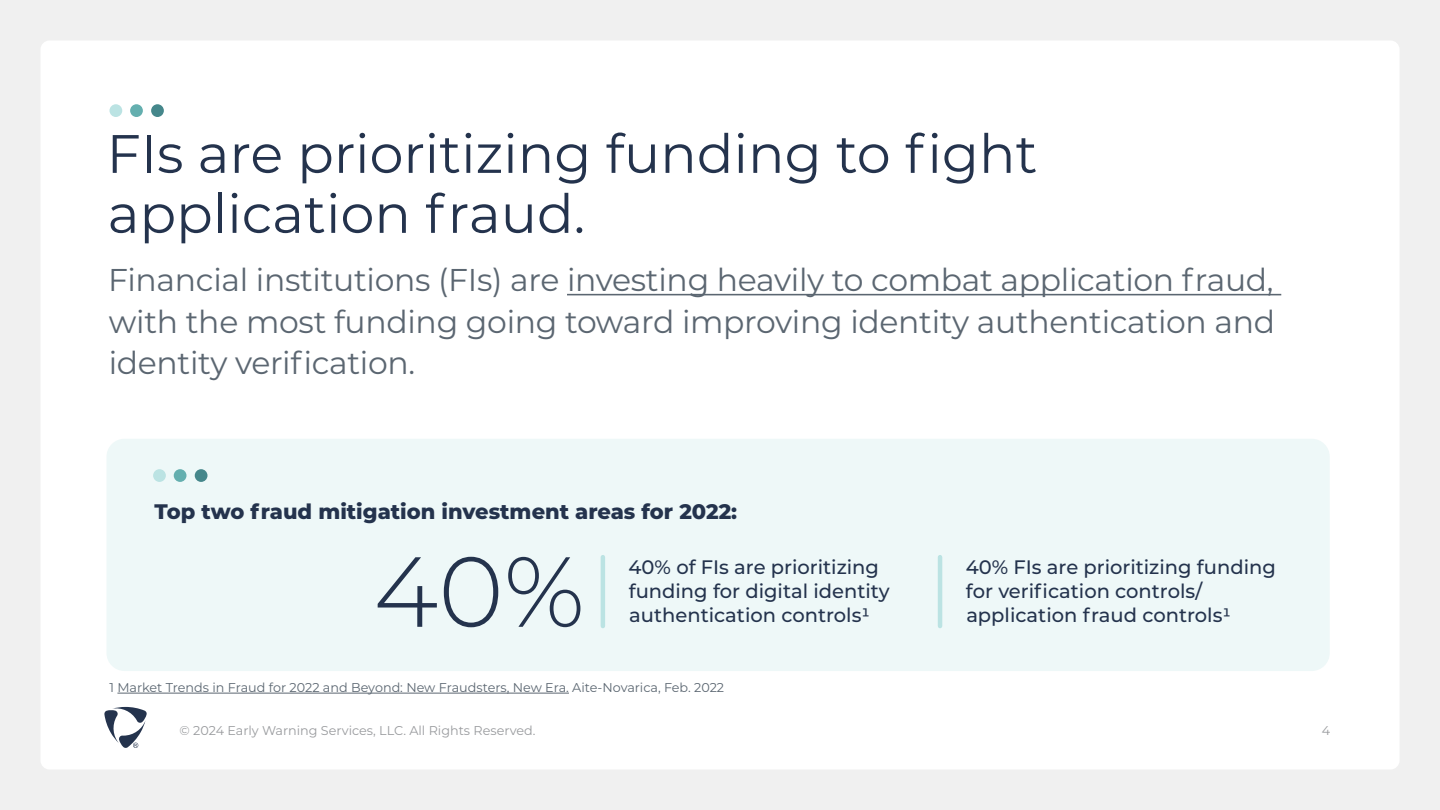
<style>
.page{position:relative;width:1440px;height:810px;background:#f0f0f0}
.page>*{position:absolute;margin:0;border:0;box-sizing:border-box;transform-origin:0 0}
.t1{font:300 99.38px "Montserrat";color:#24334d}
.t2{font:54px/60px "Montserrat";color:#24334d}
.t3{font:31.5px/41.2px "Montserrat";letter-spacing:-.01em;color:#5b6671;text-align:justify}
.t4{font:800 21px "Montserrat";color:#24334d}
.t5{font:500 19.5px/24px "Montserrat";color:#24334d}
.t6{font:12.75px "Montserrat";color:#5b6671}
.t7{font:12.75px "Montserrat";color:#999b9e}
</style>
<div class="page">
<div style="left:40px;top:40px;width:1360px;height:730px;background:#fff;border-radius:9px"></div>
<div style="left:110px;top:104px;width:12px;height:13px;background:#bbe3e3;border-radius:50%"></div>
<div style="left:130px;top:104px;width:13px;height:13px;background:#64afaf;border-radius:50%"></div>
<div style="left:151px;top:104px;width:13px;height:13px;background:#45878b;border-radius:50%"></div>
<svg style="left:104px;top:707px;width:43px;height:41px"></svg>
<div style="left:106px;top:439px;width:1224px;height:232px;background:#eef8f8;border-radius:18px"></div>
<div style="left:153px;top:469px;width:13px;height:13px;background:#bbe3e3;border-radius:50%"></div>
<div style="left:174px;top:469px;width:12px;height:13px;background:#64afaf;border-radius:50%"></div>
<div style="left:195px;top:469px;width:12px;height:13px;background:#45878b;border-radius:50%"></div>
<hr style="left:567px;top:294px;width:714px;height:1px;background:#5b6671">
<hr style="left:601px;top:557px;width:4px;height:69px;background:#bbe3e3">
<hr style="left:938px;top:557px;width:4px;height:69px;background:#bbe3e3">
<hr style="left:117px;top:693px;width:452px;height:1px;background:#5b6671">
<h2 class="t2" style="left:107px;top:122px;width:932px">FIs are prioritizing funding to fight application fraud.</h2>
<p class="t3" style="left:108px;top:259px;width:1169px">Financial institutions (FIs) are investing heavily to combat application fraud, with the most funding going toward improving identity authentication and identity verification.</p>
<p class="t4" style="left:155px;top:496px;width:584px">Top two fraud mitigation investment areas for 2022:</p>
<h1 class="t1" style="left:373px;top:524px;width:213px">40%</h1>
<p class="t5" style="left:629px;top:554px;width:263px">40% of FIs are prioritizing funding for digital identity authentication controls1</p>
<p class="t5" style="left:966px;top:554px;width:312px">40% FIs are prioritizing funding for verification controls/ application fraud controls1</p>
<p class="t6" style="left:110px;top:679px;width:616px">1 Market Trends in Fraud for 2022 and Beyond: New Fraudsters, New Era. Aite-Novarica, Feb. 2022</p>
<p class="t7" style="left:180px;top:722px;width:357px">© 2024 Early Warning Services, LLC. All Rights Reserved.</p>
<p class="t7" style="left:1322px;top:722px;width:10px">4</p>
</div>
